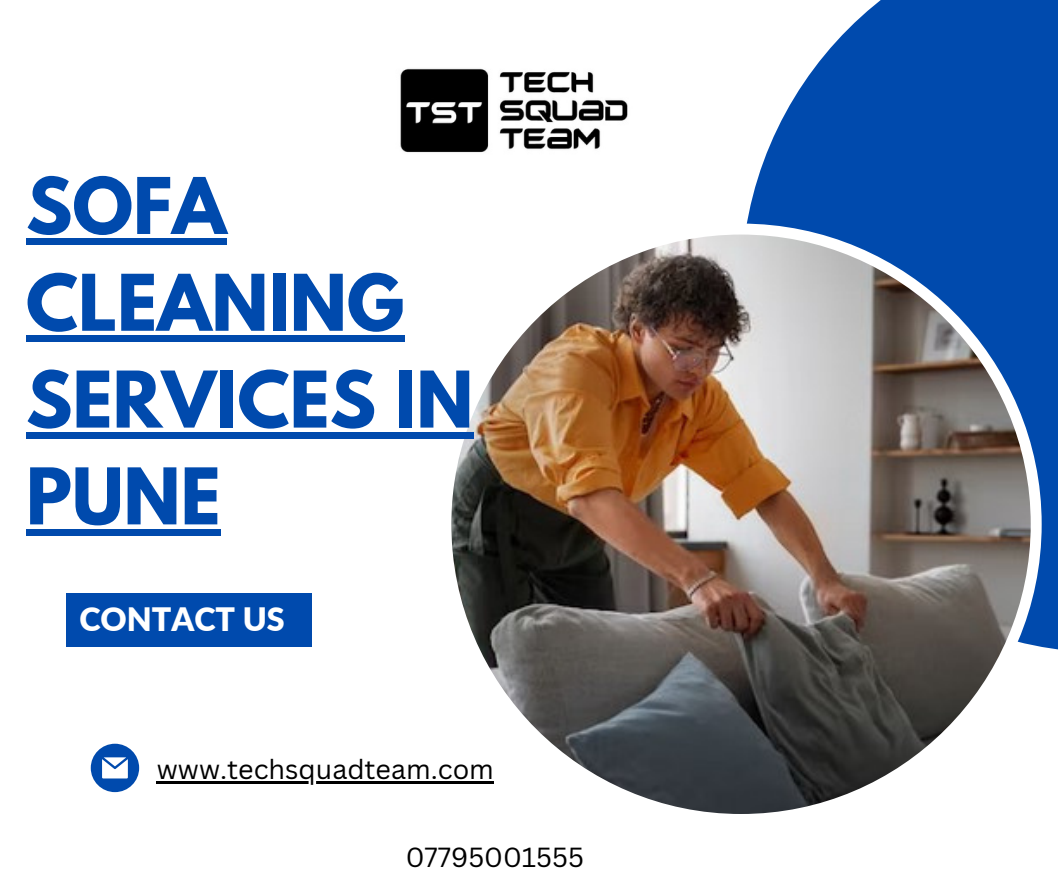
<style>
.page{position:relative;width:1058px;height:887px;background:#fff}
.page>*{position:absolute;margin:0;border:0;box-sizing:border-box;transform-origin:0 0}
.t1{font:700 69.15px/96.8px "League Spartan";color:#004aad}
.t2{font:900 32.25px "Lato";color:#fff}
.t3{font:26.85px "Canva Sans";color:#000}
</style>
<div class="page">
<div style="left:67px;top:593px;width:245px;height:54px;background:#004aad"></div>
<svg style="left:91px;top:743px;width:48px;height:49px"></svg>
<svg style="left:747px;top:0;width:311px;height:650px;background:#2363b8"></svg>
<img style="left:440px;top:223px;width:601px;height:591px">
<img style="left:400px;top:68px;width:228px;height:85px">
<div style="left:26px;top:238px;width:200px;height:7px;background:#004aad"></div>
<div style="left:26px;top:335px;width:378px;height:7px;background:#004aad"></div>
<div style="left:26px;top:432px;width:447px;height:7px;background:#004aad"></div>
<div style="left:26px;top:529px;width:195px;height:6px;background:#004aad"></div>
<hr style="left:157px;top:781px;width:337px;height:2px;background:#000">
<p class="t1" style="left:26px;top:166px;width:449px">SOFA<br>CLEANING<br>SERVICES IN<br>PUNE</p>
<p class="t2" style="left:79px;top:599px;width:207px">CONTACT US</p>
<p class="t3" style="left:157px;top:750px;width:338px">www.techsquadteam.com</p>
<p class="t3" style="left:406px;top:838px;width:180px">07795001555</p>
</div>
